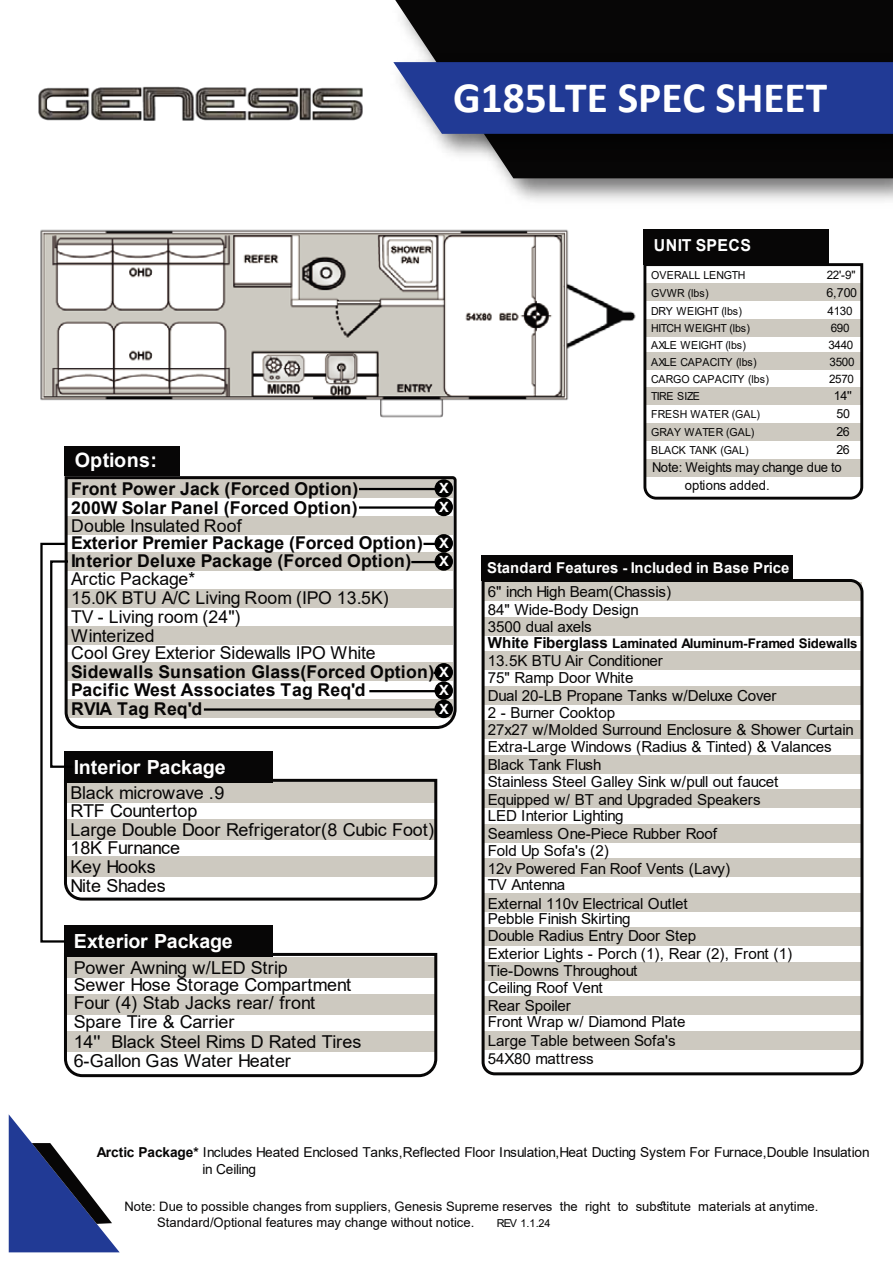
<style>
.page{position:relative;width:893px;height:1263px;background:#fff}
.page>*{position:absolute;margin:0;border:0;box-sizing:border-box;transform-origin:0 0}
.t1{font:700 43.5px "Calibri";color:#fff}
.t2{font:700 19.8px "Arial";letter-spacing:.015em;color:#fff}
.t3{font:700 19.5px "Arial";letter-spacing:-.005em;color:#fff}
.t4{font:17.7px/18.6px "Arial";letter-spacing:-.005em;color:#070606}
.t5{font:700 17.7px/18.6px "Arial";letter-spacing:.01em;color:#070606}
.t6{font:700 16.5px "Arial";letter-spacing:.02em;color:#fff;scale:.96 1}
.t7{font:15.15px/17.4px "Arial";letter-spacing:-.005em;color:#070606}
.t8{font:700 15px "Arial";letter-spacing:.005em;color:#fff}
.t9{font:700 14.1px/18.3px "Arial";color:#fff}
.t10{font:13.65px/16.5px "Arial";letter-spacing:-.005em;color:#070606}
.t11{font:13.5px/17.7px "Arial";letter-spacing:.005em;color:#070606;scale:.96 1}
.t12{font:700 13.35px "Arial";letter-spacing:-.01em;color:#070606}
.t13{font:13.05px/15.6px "Arial";color:#070606}
.t14{font:12.45px "Arial";letter-spacing:-.025em;color:#070606}
.t15{font:11.7px "Arial";letter-spacing:-.025em;color:#070606}
.t16{font:10.95px "Arial";letter-spacing:-.01em;color:#070606;scale:.96 1}
.t17{font:10.95px "Arial";letter-spacing:.025em;color:#070606;scale:.96 1}
.t18{font:10.95px "Arial";letter-spacing:-.03em;color:#070606;scale:.96 1}
.t19{font:10.95px "Arial";color:#000}
.t20{font:10.95px "Arial";letter-spacing:-.05em;color:#070606;scale:.96 1}
.s1{font-size:15.15px}
.s2{font-weight:700}
</style>
<div class="page">
<img style="left:643px;top:178px;width:250px;height:23px">
<div style="left:395px;top:0;width:498px;height:178px;background:#070606"></div>
<img style="left:395px;top:50px;width:498px;height:117px">
<svg style="left:393px;top:62px;width:500px;height:72px;background:#2b4399"></svg>
<img style="left:38px;top:86px;width:325px;height:35px">
<svg style="left:9px;top:1115px;width:111px;height:137px"></svg>
<div style="left:643px;top:229px;width:186px;height:35px;background:#070606"></div>
<svg style="left:643px;top:263px;width:221px;height:237px"></svg>
<div style="left:64px;top:925px;width:209px;height:32px;background:#070606"></div>
<svg style="left:64px;top:952px;width:374px;height:126px"></svg>
<div style="left:64px;top:751px;width:209px;height:31px;background:#070606"></div>
<svg style="left:67px;top:778px;width:371px;height:123px"></svg>
<svg style="left:63px;top:499px;width:394px;height:230px"></svg>
<hr style="left:359px;top:506px;width:84px;height:3px;background:#000">
<div style="left:435px;top:498px;width:18px;height:18px;background:#000;border-radius:50%"></div>
<hr style="left:423px;top:543px;width:20px;height:2px;background:#000">
<div style="left:435px;top:534px;width:18px;height:18px;background:#000;border-radius:50%"></div>
<hr style="left:411px;top:561px;width:32px;height:2px;background:#000">
<div style="left:435px;top:552px;width:18px;height:19px;background:#000;border-radius:50%"></div>
<div style="left:435px;top:663px;width:18px;height:18px;background:#000;border-radius:50%"></div>
<hr style="left:369px;top:690px;width:74px;height:2px;background:#000">
<div style="left:435px;top:681px;width:18px;height:19px;background:#000;border-radius:50%"></div>
<hr style="left:204px;top:708px;width:239px;height:3px;background:#000">
<div style="left:435px;top:700px;width:18px;height:18px;background:#000;border-radius:50%"></div>
<div style="left:481px;top:555px;width:311px;height:25px;background:#070606"></div>
<svg style="left:481px;top:577px;width:383px;height:499px"></svg>
<img style="left:40px;top:169px;width:603px;height:330px">
<svg style="left:50px;top:559px;width:25px;height:209px"></svg>
<div style="left:40px;top:543px;width:27px;height:399px;border:2px solid #000"></div>
<h1 class="t1" style="left:453px;top:66px;width:376px">G185LTE SPEC SHEET</h1>
<h2 class="t2" style="left:75px;top:446px;width:84px">Options:</h2>
<p class="t5" style="left:71px;top:480px;width:289px">Front Power Jack (Forced Option)<br>200W Solar Panel (Forced Option)</p>
<p class="t4" style="left:71px;top:516px;width:172px">Double Insulated Roof</p>
<p class="t5" style="left:71px;top:533px;width:353px">Exterior Premier Package (Forced Option)<br>Interior Deluxe Package (Forced Option)</p>
<p class="t4" style="left:71px;top:569px;width:319px">Arctic Package*<br>15.0K BTU A/C Living Room (IPO 13.5K)<br>TV - Living room (24'')<br>Winterized</p>
<p class="t4" style="left:71px;top:643px;width:306px">Cool Grey Exterior Sidewalls IPO White</p>
<p class="t5" style="left:71px;top:662px;width:365px">Sidewalls Sunsation Glass(Forced Option)<br>Pacific West Associates Tag Req'd<br>RVIA Tag Req'd</p>
<p class="t9" style="left:439px;top:479px;width:11px">X<br>X</p>
<p class="t9" style="left:439px;top:534px;width:11px">X<br>X</p>
<p class="t9" style="left:439px;top:663px;width:11px;text-align:justify">X X X</p>
<p class="t3" style="left:74px;top:753px;width:153px">Interior Package</p>
<p class="t4" style="left:71px;top:783px;width:365px">Black microwave .9<br>RTF Countertop<br>Large Double Door Refrigerator(8 Cubic Foot)<br>18K Furnance<br>Key Hooks<br>Nite Shades</p>
<p class="t3" style="left:74px;top:927px;width:160px">Exterior Package</p>
<p class="t4" style="left:74px;top:958px;width:289px">Power Awning w/LED Strip<br>Sewer Hose Storage Compartment<br>Four (4) Stab Jacks rear/ front<br>Spare Tire &amp; Carrier<br>14'' Black Steel Rims D Rated Tires<br>6-Gallon Gas Water Heater</p>
<p class="t6" style="left:654px;top:234px;width:103px">UNIT SPECS</p>
<p class="t16" style="left:651px;top:268px;width:100px">OVERALL LENGTH</p>
<p class="t15" style="left:827px;top:267px;width:30px">22'-9"</p>
<p class="t16" style="left:651px;top:286px;width:61px">GVWR (lbs)</p>
<p class="t14" style="left:826px;top:284px;width:32px">6,700</p>
<p class="t16" style="left:651px;top:303px;width:96px">DRY WEIGHT (lbs)</p>
<p class="t15" style="left:827px;top:303px;width:26px">4130</p>
<p class="t18" style="left:651px;top:320px;width:105px">HITCH WEIGHT (lbs)</p>
<p class="t15" style="left:831px;top:320px;width:20px">690</p>
<p class="t16" style="left:651px;top:337px;width:100px">AXLE WEIGHT (lbs)</p>
<p class="t15" style="left:828px;top:337px;width:26px">3440</p>
<p class="t16" style="left:651px;top:354px;width:111px">AXLE CAPACITY (lbs)</p>
<p class="t15" style="left:829px;top:353px;width:26px">3500</p>
<p class="t16" style="left:651px;top:371px;width:124px">CARGO CAPACITY (lbs)</p>
<p class="t15" style="left:829px;top:370px;width:26px">2570</p>
<p class="t20" style="left:651px;top:389px;width:52px">TIRE SIZE</p>
<p class="t14" style="left:834px;top:387px;width:19px">14''</p>
<p class="t17" style="left:651px;top:407px;width:115px">FRESH WATER (GAL)</p>
<p class="t14" style="left:837px;top:405px;width:15px">50</p>
<p class="t17" style="left:651px;top:424px;width:109px">GRAY WATER (GAL)</p>
<p class="t14" style="left:836px;top:423px;width:15px">26</p>
<p class="t16" style="left:651px;top:442px;width:103px">BLACK TANK (GAL)</p>
<p class="t14" style="left:836px;top:441px;width:15px">26</p>
<p class="t11" style="left:685px;top:458px;width:165px;text-indent:-33px">Note: Weights may change due to options added.</p>
<p class="t8" style="left:487px;top:558px;width:304px">Standard Features - Included in Base Price</p>
<p class="t7" style="left:488px;top:582px;width:185px">6" inch High Beam(Chassis)<br>84" Wide-Body Design<br>3500 dual axels</p>
<p class="t12" style="left:488px;top:634px;width:371px"><span class="s1">White Fiberglass</span> Laminated Aluminum-Framed Sidewalls</p>
<p class="t7" style="left:488px;top:652px;width:368px">13.5K BTU Air Conditioner<br>75" Ramp Door White<br>Dual 20-LB Propane Tanks w/Deluxe Cover<br>2 - Burner Cooktop<br>27x27 w/Molded Surround Enclosure &amp; Shower Curtain<br>Extra-Large Windows (Radius &amp; Tinted) &amp; Valances<br>Black Tank Flush<br>Stainless Steel Galley Sink w/pull out faucet<br>Equipped w/ BT and Upgraded Speakers<br>LED Interior Lighting<br>Seamless One-Piece Rubber Roof<br>Fold Up Sofa's (2)<br>12v Powered Fan Roof Vents (Lavy)</p>
<p class="t7" style="left:488px;top:875px;width:201px;line-height:18.9px">TV Antenna<br>External 110v Electrical Outlet</p>
<p class="t7" style="left:488px;top:910px;width:306px">Pebble Finish Skirting<br>Double Radius Entry Door Step<br>Exterior Lights - Porch (1), Rear (2), Front (1)<br>Tie-Downs Throughout<br>Ceiling Roof Vent<br>Rear Spoiler<br>Front Wrap w/ Diamond Plate</p>
<p class="t7" style="left:488px;top:1032px;width:189px;line-height:18px">Large Table between Sofa's<br>54X80 mattress</p>
<p class="t10" style="left:203px;top:1144px;width:668px;text-indent:-106px"><span class="s2">Arctic Package*</span> Includes Heated Enclosed Tanks,Reflected Floor Insulation,Heat Ducting System For Furnace,Double Insulation in Ceiling</p>
<p class="t13" style="left:157px;top:1198px;width:663px;text-indent:-33px">Note: Due to possible changes from suppliers, Genesis Supreme reserves the right to substitute materials at anytime.<br>Standard/Optional features may change without notice.</p>
<p class="t19" style="left:497px;top:1216px;width:55px">REV 1.1.24</p>
</div>
